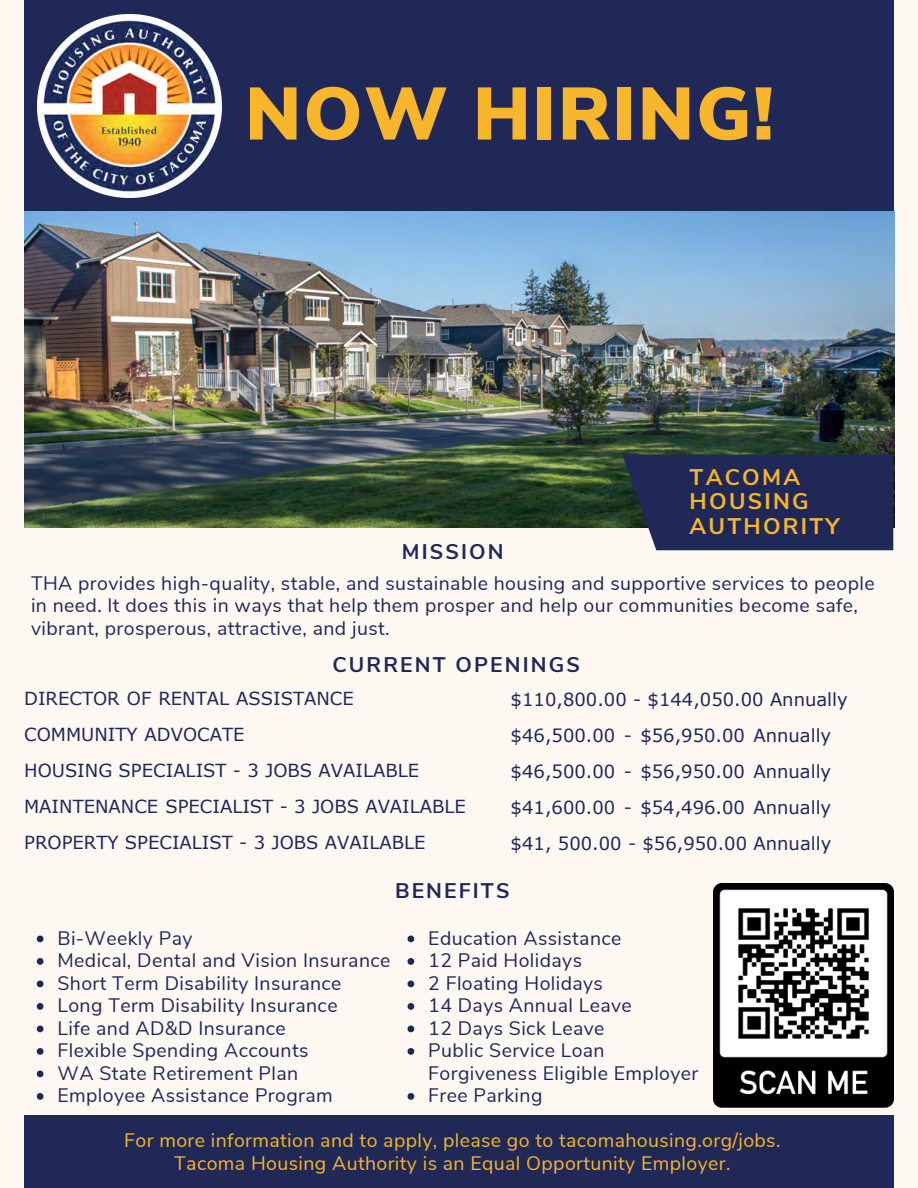
<style>
.page{position:relative;width:918px;height:1188px;background:#fdf8f1}
.page>*{position:absolute;margin:0;border:0;box-sizing:border-box;transform-origin:0 0}
.t1{font:900 73.95px "Nunito Sans";letter-spacing:.03em;color:#f7b62b}
.t2{font:700 22.65px/24.3px "Nunito Sans";letter-spacing:.1em;color:#f7b62b}
.t3{font:700 21.15px "Nunito Sans";letter-spacing:.1em;color:#202858}
.t4{font:19.5px/22.5px "Nunito Sans";letter-spacing:.02em;color:#202858}
.t5{font:19.5px/22.5px "Nunito Sans";letter-spacing:.02em;color:#f7b62b;text-align:center}
.t6{font:18px/36px "Verdana";color:#202858}
</style>
<div class="page">
<div style="left:24px;top:0;width:870px;height:527px;background:#202858"></div>
<img style="left:24px;top:211px;width:870px;height:316px">
<div style="left:24px;top:1116px;width:870px;height:72px;background:#202858"></div>
<svg style="left:622px;top:455px;width:271px;height:95px"></svg>
<img style="left:38px;top:14px;width:183px;height:184px">
<img style="left:714px;top:884px;width:180px;height:224px">
<svg style="left:37px;top:936px;width:7px;height:6px"></svg>
<svg style="left:37px;top:958px;width:7px;height:7px"></svg>
<svg style="left:37px;top:981px;width:7px;height:6px"></svg>
<svg style="left:37px;top:1003px;width:7px;height:7px"></svg>
<svg style="left:37px;top:1026px;width:7px;height:6px"></svg>
<svg style="left:37px;top:1048px;width:7px;height:7px"></svg>
<svg style="left:37px;top:1071px;width:7px;height:6px"></svg>
<svg style="left:37px;top:1093px;width:7px;height:7px"></svg>
<svg style="left:408px;top:936px;width:6px;height:6px"></svg>
<svg style="left:408px;top:958px;width:6px;height:7px"></svg>
<svg style="left:408px;top:981px;width:6px;height:6px"></svg>
<svg style="left:408px;top:1003px;width:6px;height:7px"></svg>
<svg style="left:408px;top:1026px;width:6px;height:6px"></svg>
<svg style="left:408px;top:1048px;width:6px;height:7px"></svg>
<svg style="left:408px;top:1093px;width:6px;height:7px"></svg>
<h1 class="t1" style="left:245px;top:65px;width:530px">NOW HIRING!</h1>
<p class="t2" style="left:690px;top:465px;width:152px">TACOMA<br>HOUSING<br>AUTHORITY</p>
<p class="t3" style="left:402px;top:537px;width:103px">MISSION</p>
<p class="t4" style="left:31px;top:572px;width:845px">THA provides high-quality, stable, and sustainable housing and supportive services to people in need. It does this in ways that help them prosper and help our communities become safe, vibrant, prosperous, attractive, and just.</p>
<p class="t3" style="left:332px;top:651px;width:249px">CURRENT OPENINGS</p>
<p class="t6" style="left:24px;top:680px;width:443px">DIRECTOR OF RENTAL ASSISTANCE COMMUNITY ADVOCATE<br>HOUSING SPECIALIST - 3 JOBS AVAILABLE MAINTENANCE SPECIALIST - 3 JOBS AVAILABLE PROPERTY SPECIALIST - 3 JOBS AVAILABLE</p>
<p class="t6" style="left:511px;top:681px;width:339px">$110,800.00 - $144,050.00 Annually $46,500.00 - $56,950.00 Annually $46,500.00 - $56,950.00 Annually $41,600.00 - $54,496.00 Annually $41, 500.00 - $56,950.00 Annually</p>
<p class="t3" style="left:395px;top:876px;width:116px">BENEFITS</p>
<p class="t4" style="left:58px;top:927px;width:334px">Bi-Weekly Pay<br>Medical, Dental and Vision Insurance<br>Short Term Disability Insurance<br>Long Term Disability Insurance<br>Life and AD&amp;D Insurance<br>Flexible Spending Accounts<br>WA State Retirement Plan<br>Employee Assistance Program</p>
<p class="t4" style="left:428px;top:927px;width:272px">Education Assistance<br>12 Paid Holidays<br>2 Floating Holidays<br>14 Days Annual Leave<br>12 Days Sick Leave<br>Public Service Loan<br>Forgiveness Eligible Employer<br>Free Parking</p>
<p class="t5" style="left:124px;top:1129px;width:658px">For more information and to apply, please go to tacomahousing.org/jobs.<br>Tacoma Housing Authority is an Equal Opportunity Employer.</p>
</div>
